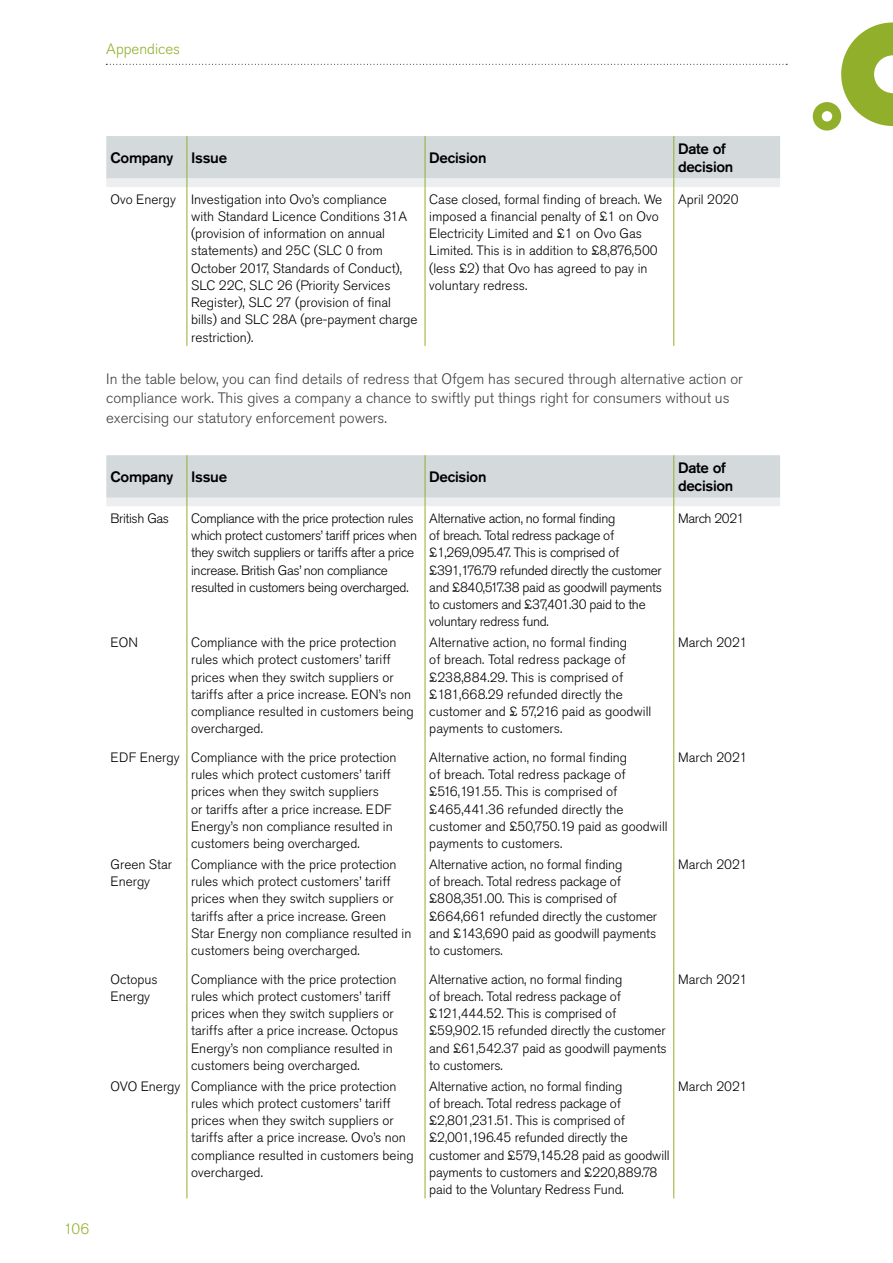
<style>
.page{position:relative;width:893px;height:1263px;background:#fff}
.page>*{position:absolute;margin:0;border:0;box-sizing:border-box;transform-origin:0 0}
.t1{font:300 15px/19.5px "Akzidenz Grotesk Pro";color:#414042}
.t2{font:500 15px/18px "Akzidenz Grotesk Pro";letter-spacing:-.02em;color:#000}
.t3{font:300 15px "Akzidenz Grotesk Pro";color:#92af2b}
.t4{font:300 13.5px/17.2px "Akzidenz Grotesk Pro";color:#000}
.t5{font:300 13.5px/17.2px "Akzidenz Grotesk Pro";letter-spacing:-.025em;color:#000}
</style>
<div class="page">
<svg style="left:106px;top:455px;width:674px;height:51px;background:#d7dcde"></svg>
<hr style="left:187px;top:506px;width:1px;height:124px;background:#92af2b">
<hr style="left:425px;top:506px;width:1px;height:124px;background:#92af2b">
<hr style="left:673px;top:506px;width:1px;height:124px;background:#92af2b">
<hr style="left:187px;top:630px;width:1px;height:115px;background:#92af2b">
<hr style="left:425px;top:630px;width:1px;height:115px;background:#92af2b">
<hr style="left:673px;top:630px;width:1px;height:115px;background:#92af2b">
<hr style="left:187px;top:745px;width:1px;height:107px;background:#92af2b">
<hr style="left:425px;top:745px;width:1px;height:107px;background:#92af2b">
<hr style="left:673px;top:745px;width:1px;height:107px;background:#92af2b">
<hr style="left:187px;top:852px;width:1px;height:115px;background:#92af2b">
<hr style="left:425px;top:852px;width:1px;height:115px;background:#92af2b">
<hr style="left:673px;top:852px;width:1px;height:115px;background:#92af2b">
<hr style="left:187px;top:967px;width:1px;height:107px;background:#92af2b">
<hr style="left:425px;top:967px;width:1px;height:107px;background:#92af2b">
<hr style="left:673px;top:967px;width:1px;height:107px;background:#92af2b">
<hr style="left:187px;top:1074px;width:1px;height:124px;background:#92af2b">
<hr style="left:425px;top:1074px;width:1px;height:124px;background:#92af2b">
<hr style="left:673px;top:1074px;width:1px;height:124px;background:#92af2b">
<svg style="left:106px;top:136px;width:674px;height:51px;background:#d7dcde"></svg>
<hr style="left:187px;top:187px;width:1px;height:159px;background:#92af2b">
<hr style="left:425px;top:187px;width:1px;height:159px;background:#92af2b">
<hr style="left:673px;top:187px;width:1px;height:159px;background:#92af2b">
<svg style="left:813px;top:22px;width:80px;height:109px"></svg>
<svg style="left:106px;top:64px;width:681px;height:1px"></svg>
<p class="t3" style="left:106px;top:39px;width:75px">Appendices</p>
<p class="t3" style="left:64px;top:1219px;width:27px">106</p>
<p class="t2" style="left:111px;top:148px;width:64px">Company</p>
<p class="t2" style="left:191px;top:148px;width:37px">Issue</p>
<p class="t2" style="left:429px;top:148px;width:59px">Decision</p>
<p class="t2" style="left:678px;top:139px;width:57px">Date of decision</p>
<p class="t4" style="left:111px;top:190px;width:67px">Ovo Energy</p>
<p class="t4" style="left:191px;top:190px;width:228px">Investigation into Ovo’s compliance<br>with Standard Licence Conditions 31A (provision of information on annual statements) and 25C (SLC 0 from October 2017, Standards of Conduct), SLC 22C, SLC 26 (Priority Services Register), SLC 27 (provision of final bills) and SLC 28A (pre-payment charge restriction).</p>
<p class="t4" style="left:429px;top:190px;width:234px">Case closed, formal finding of breach. We imposed a financial penalty of £1 on Ovo Electricity Limited and £1 on Ovo Gas Limited. This is in addition to £8,876,500 (less £2) that Ovo has agreed to pay in voluntary redress.</p>
<p class="t4" style="left:678px;top:190px;width:62px">April 2020</p>
<p class="t1" style="left:106px;top:369px;width:638px">In the table below, you can find details of redress that Ofgem has secured through alternative action or compliance work. This gives a company a chance to swiftly put things right for consumers without us exercising our statutory enforcement powers.</p>
<p class="t2" style="left:111px;top:468px;width:64px">Company</p>
<p class="t2" style="left:191px;top:468px;width:37px">Issue</p>
<p class="t2" style="left:429px;top:468px;width:59px">Decision</p>
<p class="t2" style="left:678px;top:459px;width:57px">Date of decision</p>
<p class="t5" style="left:111px;top:509px;width:60px">British Gas</p>
<p class="t5" style="left:191px;top:509px;width:227px">Compliance with the price protection rules which protect customers’ tariff prices when they switch suppliers or tariffs after a price increase. British Gas’ non compliance resulted in customers being overcharged.</p>
<p class="t5" style="left:429px;top:509px;width:234px">Alternative action, no formal finding<br>of breach. Total redress package of £1,269,095.47. This is comprised of £391,176.79 refunded directly the customer and £840,517.38 paid as goodwill payments to customers and £37,401.30 paid to the voluntary redress fund.</p>
<p class="t5" style="left:678px;top:509px;width:68px">March 2021</p>
<p class="t4" style="left:111px;top:634px;width:29px">EON</p>
<p class="t4" style="left:191px;top:634px;width:224px">Compliance with the price protection rules which protect customers’ tariff prices when they switch suppliers or tariffs after a price increase. EON’s non compliance resulted in customers being overcharged.</p>
<p class="t4" style="left:429px;top:634px;width:224px">Alternative action, no formal finding<br>of breach. Total redress package of £238,884.29. This is comprised of £181,668.29 refunded directly the customer and £ 57,216 paid as goodwill payments to customers.</p>
<p class="t4" style="left:678px;top:634px;width:71px">March 2021</p>
<p class="t4" style="left:111px;top:748px;width:71px">EDF Energy</p>
<p class="t4" style="left:191px;top:748px;width:207px">Compliance with the price protection rules which protect customers’ tariff prices when they switch suppliers<br>or tariffs after a price increase. EDF Energy’s non compliance resulted in customers being overcharged.</p>
<p class="t4" style="left:429px;top:748px;width:240px">Alternative action, no formal finding<br>of breach. Total redress package of £516,191.55. This is comprised of £465,441.36 refunded directly the customer and £50,750.19 paid as goodwill payments to customers.</p>
<p class="t4" style="left:678px;top:748px;width:71px">March 2021</p>
<p class="t4" style="left:111px;top:855px;width:63px">Green Star<br>Energy</p>
<p class="t4" style="left:191px;top:855px;width:222px">Compliance with the price protection rules which protect customers’ tariff prices when they switch suppliers or tariffs after a price increase. Green Star Energy non compliance resulted in customers being overcharged.</p>
<p class="t4" style="left:429px;top:855px;width:229px">Alternative action, no formal finding<br>of breach. Total redress package of £808,351.00. This is comprised of £664,661 refunded directly the customer and £143,690 paid as goodwill payments to customers.</p>
<p class="t4" style="left:678px;top:855px;width:71px">March 2021</p>
<p class="t4" style="left:111px;top:970px;width:49px">Octopus<br>Energy</p>
<p class="t4" style="left:191px;top:970px;width:209px">Compliance with the price protection rules which protect customers’ tariff prices when they switch suppliers or tariffs after a price increase. Octopus Energy’s non compliance resulted in customers being overcharged.</p>
<p class="t4" style="left:429px;top:970px;width:239px">Alternative action, no formal finding<br>of breach. Total redress package of £121,444.52. This is comprised of £59,902.15 refunded directly the customer and £61,542.37 paid as goodwill payments to customers.</p>
<p class="t4" style="left:678px;top:970px;width:71px">March 2021</p>
<p class="t4" style="left:111px;top:1077px;width:71px">OVO Energy</p>
<p class="t4" style="left:191px;top:1077px;width:224px">Compliance with the price protection rules which protect customers’ tariff prices when they switch suppliers or tariffs after a price increase. Ovo’s non compliance resulted in customers being overcharged.</p>
<p class="t4" style="left:429px;top:1077px;width:242px">Alternative action, no formal finding<br>of breach. Total redress package of £2,801,231.51. This is comprised of £2,001,196.45 refunded directly the customer and £579,145.28 paid as goodwill payments to customers and £220,889.78 paid to the Voluntary Redress Fund.</p>
<p class="t4" style="left:678px;top:1077px;width:71px">March 2021</p>
</div>
